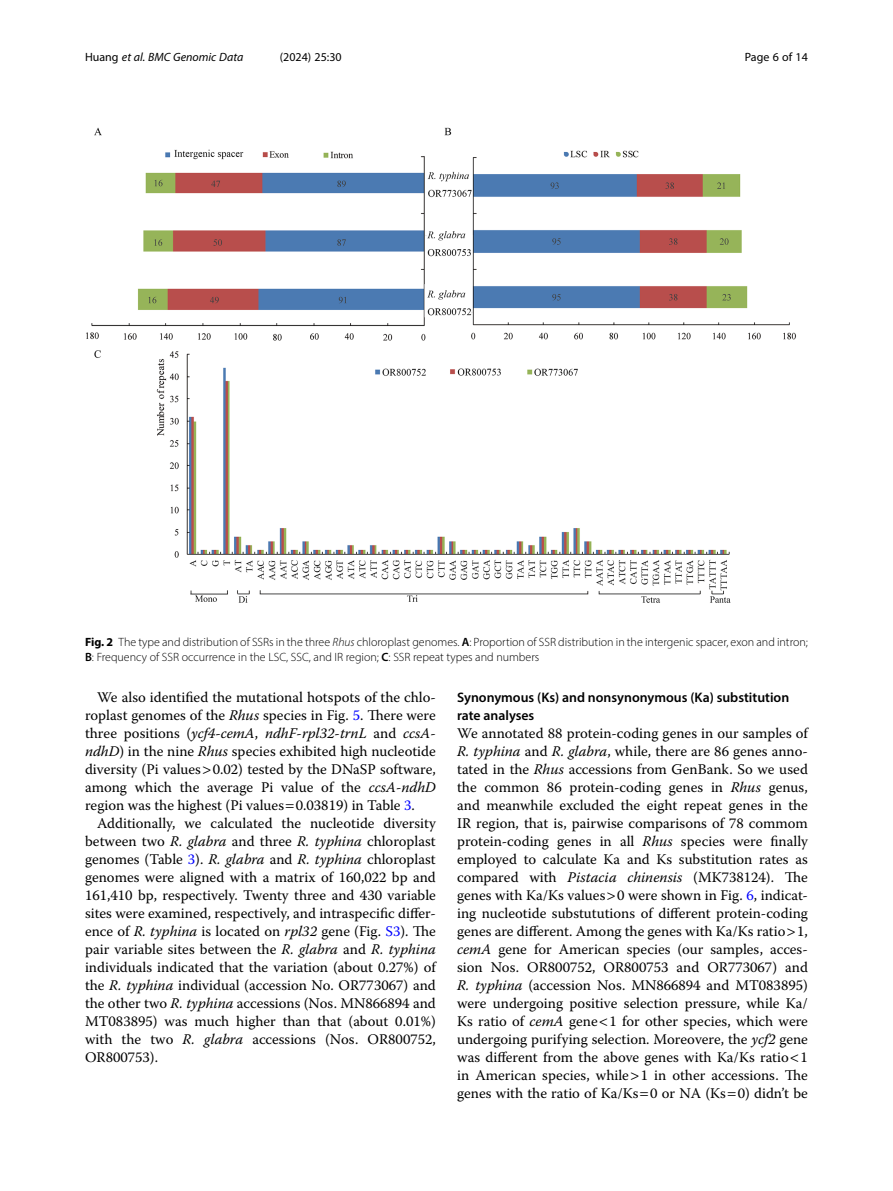
<style>
.page{position:relative;width:893px;height:1191px;background:#fff}
.page>*{position:absolute;margin:0;border:0;box-sizing:border-box;transform-origin:0 0}
.Body_Text{font:14.7px/18px "Warnock Pro";color:#000;text-align:justify}
.Body_Text_Indent{font:14.7px/18px "Warnock Pro";color:#000;text-align:justify}
.Head_2{font:600 13.8px/18px "Myriad Pro";color:#000}
.Figure_Caption{font:300 12px/15px "Myriad Pro";color:#000}
.t1{font:italic 12px "Myriad Pro";color:#000}
.t2{font:12px "Myriad Pro";color:#000}
.s1{font-style:normal}
.s2{font-weight:700}
.s3{font-style:italic}
.s4{font-weight:600}
.s5{color:#00f}
</style>
<div class="page">
<img style="left:86px;top:127px;width:710px;height:476px">
<p class="t1" style="left:85px;top:50px;width:160px"><span class="s1">Huang</span> et al. BMC Genomic Data</p>
<p class="t2" style="left:280px;top:50px;width:63px">(2024) 25:30</p>
<p class="t2" style="left:745px;top:50px;width:65px">Page 6 of 14</p>
<p class="Figure_Caption" style="left:85px;top:634px;width:724px"><span class="s2">Fig. 2</span> The type and distribution of SSRs in the three <span class="s3">Rhus</span> chloroplast genomes. <span class="s4">A</span>: Proportion of SSR distribution in the intergenic spacer, exon and intron;<br><span class="s4">B</span>: Frequency of SSR occurrence in the LSC, SSC, and IR region; <span class="s4">C</span>: SSR repeat types and numbers</p>
<p class="Body_Text_Indent" style="left:85px;top:688px;width:352px;text-indent:12px">We also identified the mutational hotspots of the chlo&shy;roplast genomes of the <span class="s3">Rhus</span> species in Fig. <span class="s5">5</span>. There were three positions (<span class="s3">ycf4</span>-<span class="s3">cemA</span>, <span class="s3">ndhF</span>-<span class="s3">rpl32</span>-<span class="s3">trnL</span> and <span class="s3">ccsA&shy;ndhD</span>) in the nine <span class="s3">Rhus</span> species exhibited high nucleotide diversity (Pi values 0.02) tested by the DNaSP software, among which the average Pi value of the <span class="s3">ccsA</span>-<span class="s3">ndhD </span>region was the highest (Pi values 0.03819) in Table <span class="s5">3</span>.</p>
<p class="Body_Text_Indent" style="left:85px;top:814px;width:352px;text-indent:12px">Additionally, we calculated the nucleotide diversity between two <span class="s3">R. glabra</span> and three <span class="s3">R. typhina</span> chloroplast genomes (Table <span class="s5">3</span>). <span class="s3">R. glabra</span> and <span class="s3">R. typhina</span> chloroplast genomes were aligned with a matrix of 160,022 bp and 161,410 bp, respectively. Twenty three and 430 variable sites were examined, respectively, and intraspecific differ&shy;ence of <span class="s3">R. typhina</span> is located on <span class="s3">rpl32</span> gene (Fig. <span class="s5">S3</span>). The pair variable sites between the <span class="s3">R. glabra</span> and <span class="s3">R. typhina </span>individuals indicated that the variation (about 0.27%) of the <span class="s3">R. typhina</span> individual (accession No. OR773067) and the other two <span class="s3">R. typhina</span> accessions (Nos. MN866894 and MT083895) was much higher than that (about 0.01%) with the two <span class="s3">R. glabra</span> accessions (Nos. OR800752, OR800753).</p>
<p class="Head_2" style="left:457px;top:688px;width:334px">Synonymous (Ks) and nonsynonymous (Ka) substitution rate analyses</p>
<p class="Body_Text" style="left:457px;top:724px;width:352px">We annotated 88 protein-coding genes in our samples of <span class="s3">R. typhina</span> and <span class="s3">R. glabra</span>, while, there are 86 genes anno&shy;tated in the <span class="s3">Rhus</span> accessions from GenBank. So we used the common 86 protein-coding genes in <span class="s3">Rhus</span> genus, and meanwhile excluded the eight repeat genes in the IR region, that is, pairwise comparisons of 78 commom protein-coding genes in all <span class="s3">Rhus</span> species were finally employed to calculate Ka and Ks substitution rates as compared with <span class="s3">Pistacia chinensis</span> (MK738124). The genes with Ka/Ks values 0 were shown in Fig. <span class="s5">6</span>, indicat&shy;ing nucleotide substututions of different protein-coding genes are different. Among the genes with Ka/Ks ratio 1, <span class="s3">cemA</span> gene for American species (our samples, acces&shy;sion Nos. OR800752, OR800753 and OR773067) and <span class="s3">R. typhina</span> (accession Nos. MN866894 and MT083895) were undergoing positive selection pressure, while Ka/ Ks ratio of <span class="s3">cemA</span> gene 1 for other species, which were undergoing purifying selection. Moreovere, the <span class="s3">ycf2</span> gene was different from the above genes with Ka/Ks ratio 1 in American species, while 1 in other accessions. The genes with the ratio of Ka/Ks 0 or NA (Ks 0) didn’t be</p>
</div>
